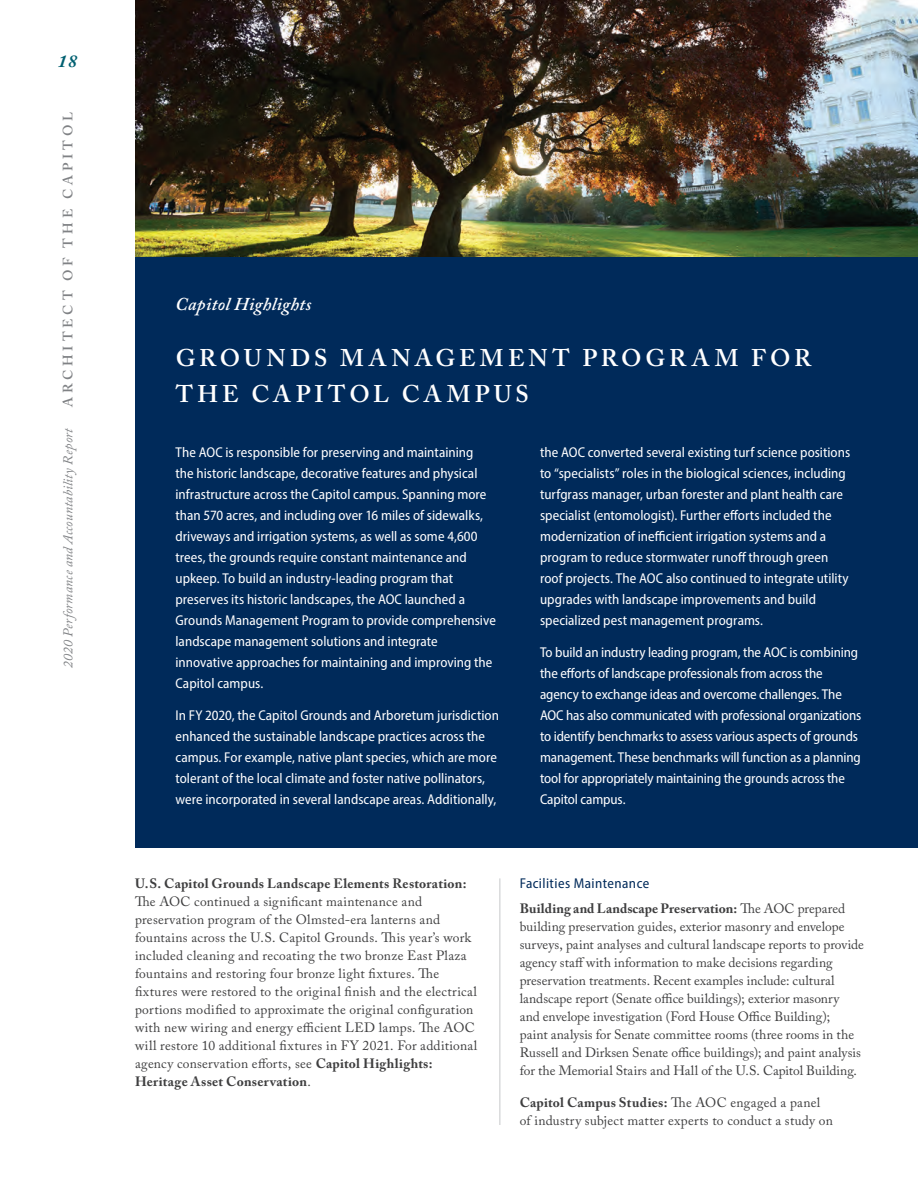
<style>
.page{position:relative;width:918px;height:1188px;background:#fff}
.page>*{position:absolute;margin:0;border:0;box-sizing:border-box;transform-origin:0 0}
.t1{font:600 24px/36px "Adobe Caslon Pro";letter-spacing:.165em;color:#fff}
.t2{font:italic 600 18px "Adobe Caslon Pro";letter-spacing:.02em;color:#fff}
.t3{font:italic 700 18px "Adobe Caslon Pro";color:#006071}
.t4{font:14.25px/21px "Myriad Variable Concept";color:#fff}
.t5{font:14.25px "Myriad Variable Concept";letter-spacing:.03em;color:#002a5a}
.t6{font:13.5px/18px "Adobe Caslon Pro";letter-spacing:.01em;color:#3e3e3f}
.t7{font:italic 13.5px "Adobe Caslon Pro";letter-spacing:.02em;color:#808285}
.t8{font:600 13.5px "Adobe Caslon Pro";letter-spacing:.28em;color:#808285}
.s1{font-weight:700}
</style>
<div class="page">
<div style="left:135px;top:0;width:783px;height:848px;background:#002a5a"></div>
<img style="left:135px;top:0;width:783px;height:256px">
<hr style="left:500px;top:878px;width:1px;height:247px;background:#c7c8ca">
<p class="t3" style="left:58px;top:50px;width:21px">18</p>
<p class="t8" style="left:60px;top:407px;width:296px;rotate:-90deg">ARCHITECT OF THE CAPITOL</p>
<p class="t7" style="left:60px;top:668px;width:242px;rotate:-90deg">2020 Performance and Accountability Report</p>
<h3 class="t2" style="left:176px;top:293px;width:137px">Capitol Highlights</h3>
<h3 class="t1" style="left:176px;top:340px;width:637px">GROUNDS MANAGEMENT PROGRAM FOR<br>THE CAPITOL CAMPUS</h3>
<p class="t4" style="left:176px;top:442px;width:322px">The AOC is responsible for preserving and maintaining<br>the historic landscape, decorative features and physical infrastructure across the Capitol campus. Spanning more than 570 acres, and including over 16 miles of sidewalks, driveways and irrigation systems, as well as some 4,600 trees, the grounds require constant maintenance and upkeep. To build an industry-leading program that preserves its historic landscapes, the AOC launched a Grounds Management Program to provide comprehensive landscape management solutions and integrate innovative approaches for maintaining and improving the Capitol campus.</p>
<p class="t4" style="left:176px;top:705px;width:325px">In FY 2020, the Capitol Grounds and Arboretum jurisdiction enhanced the sustainable landscape practices across the campus. For example, native plant species, which are more tolerant of the local climate and foster native pollinators, were incorporated in several landscape areas. Additionally,</p>
<p class="t4" style="left:540px;top:442px;width:312px">the AOC converted several existing turf science positions to “specialists” roles in the biological sciences, including turfgrass manager, urban forester and plant health care specialist (entomologist). Further efforts included the modernization of inefficient irrigation systems and a program to reduce stormwater runoff through green roof projects. The AOC also continued to integrate utility upgrades with landscape improvements and build specialized pest management programs.</p>
<p class="t4" style="left:540px;top:642px;width:323px">To build an industry leading program, the AOC is combining the efforts of landscape professionals from across the agency to exchange ideas and overcome challenges. The AOC has also communicated with professional organizations to identify benchmarks to assess various aspects of grounds management. These benchmarks will function as a planning tool for appropriately maintaining the grounds across the Capitol campus.</p>
<p class="t6" style="left:135px;top:874px;width:344px"><span class="s1">U.S. Capitol Grounds Landscape Elements Restoration:<br></span>The AOC continued a significant maintenance and preservation program of the Olmsted-era lanterns and fountains across the U.S. Capitol Grounds. This year’s work included cleaning and recoating the two bronze East Plaza fountains and restoring four bronze light fixtures. The fixtures were restored to the original finish and the electrical portions modified to approximate the original configuration with new wiring and energy efficient LED lamps. The AOC will restore 10 additional fixtures in FY 2021. For additional agency conservation efforts, see <span class="s1">Capitol Highlights:<br>Heritage Asset Conservation</span>.</p>
<h4 class="t5" style="left:520px;top:875px;width:131px">Facilities Maintenance</h4>
<p class="t6" style="left:520px;top:900px;width:346px"><span class="s1">Building and Landscape Preservation:</span> The AOC prepared building preservation guides, exterior masonry and envelope surveys, paint analyses and cultural landscape reports to provide agency staff with information to make decisions regarding preservation treatments. Recent examples include: cultural landscape report (Senate office buildings); exterior masonry<br>and envelope investigation (Ford House Office Building);<br>paint analysis for Senate committee rooms (three rooms in the Russell and Dirksen Senate office buildings); and paint analysis for the Memorial Stairs and Hall of the U.S. Capitol Building.</p>
<p class="t6" style="left:520px;top:1093px;width:315px"><span class="s1">Capitol Campus Studies:</span> The AOC engaged a panel of industry subject matter experts to conduct a study on</p>
</div>
